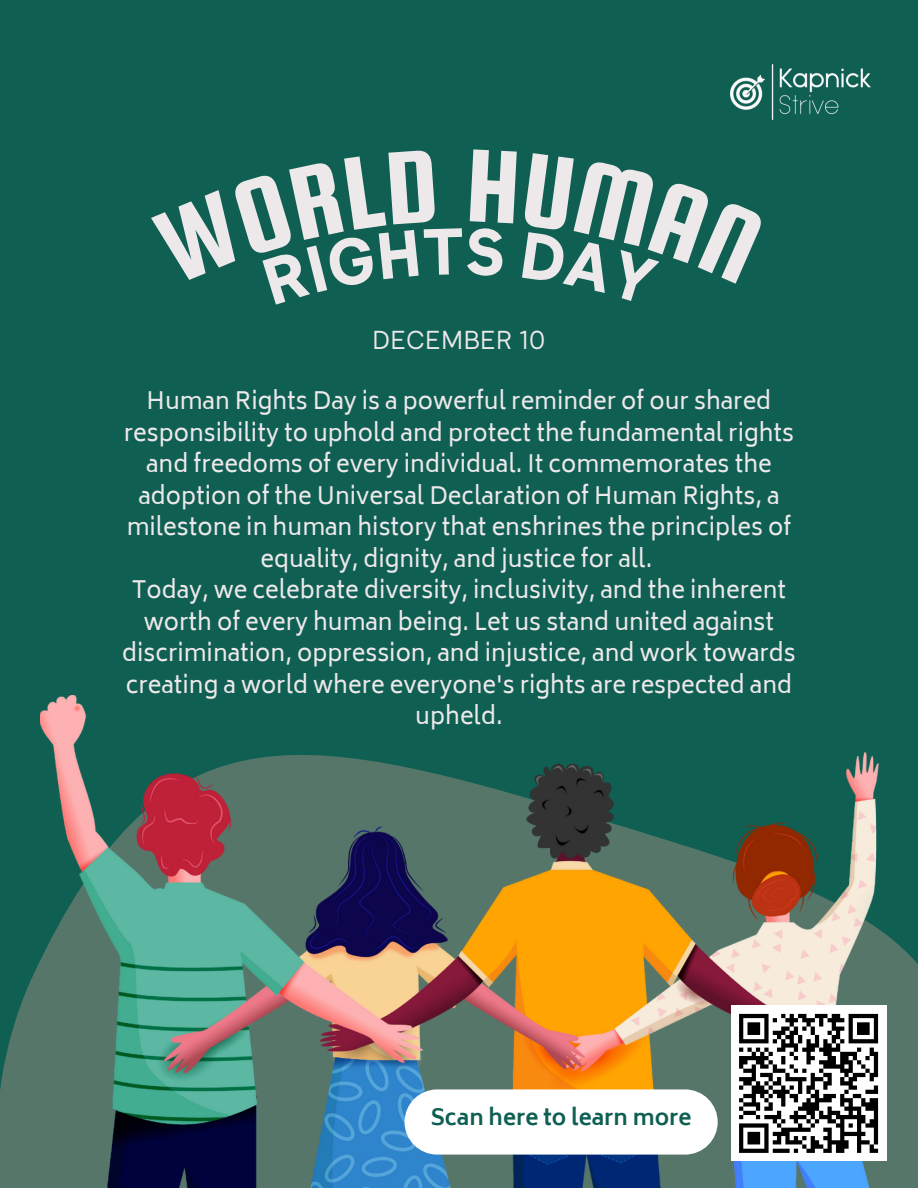
<style>
.page{position:relative;width:918px;height:1188px;background:#0f5f53}
.page>*{position:absolute;margin:0;border:0;box-sizing:border-box;transform-origin:0 0}
.t1{font:25.65px "Klima";letter-spacing:.015em;color:#ede8ea}
.t2{font:23.25px/31.5px "Biryani";color:#ede8ea;text-align:center}
.t3{font:700 21.75px "Biryani";color:#0f5f53}
</style>
<div class="page">
<svg style="left:0;top:695px;width:918px;height:493px"></svg>
<img style="left:40px;top:696px;width:838px;height:492px">
<img style="left:731px;top:64px;width:139px;height:55px">
<div style="left:731px;top:1005px;width:156px;height:156px;background:#fff"></div>
<svg style="left:739px;top:1013px;width:140px;height:140px"></svg>
<div style="left:405px;top:1089px;width:313px;height:66px;background:#fff;border-radius:33px"></div>
<p class="t1" style="left:373px;top:329px;width:174px">DECEMBER 10</p>
<p class="t2" style="left:124px;top:386px;width:672px">Human Rights Day is a powerful reminder of our shared responsibility to uphold and protect the fundamental rights and freedoms of every individual. It commemorates the adoption of the Universal Declaration of Human Rights, a milestone in human history that enshrines the principles of equality, dignity, and justice for all.</p>
<p class="t2" style="left:122px;top:575px;width:675px">Today, we celebrate diversity, inclusivity, and the inherent worth of every human being. Let us stand united against discrimination, oppression, and injustice, and work towards creating a world where everyone's rights are respected and upheld.</p>
<p class="t3" style="left:431px;top:1105px;width:262px">Scan here to learn more</p>
</div>
